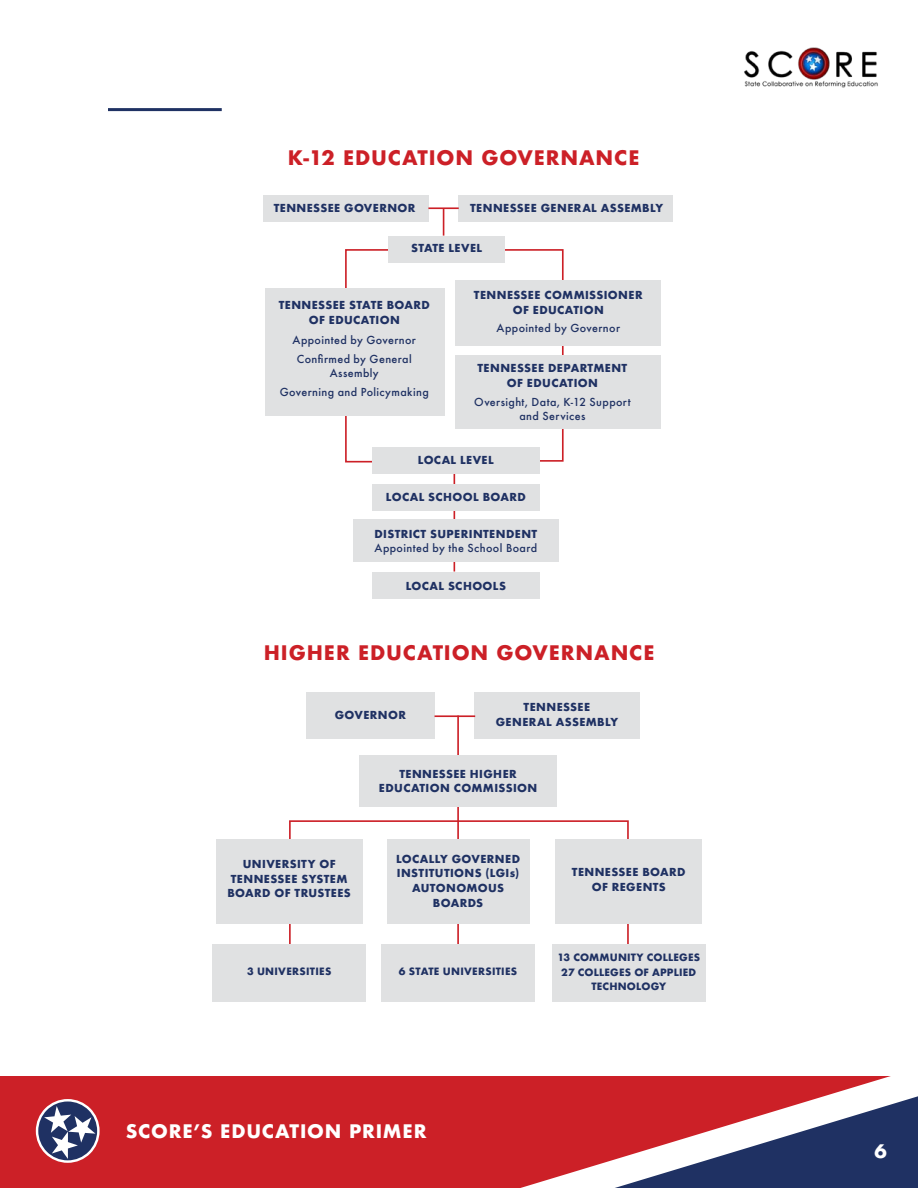
<style>
.page{position:relative;width:918px;height:1188px;background:#fff}
.page>*{position:absolute;margin:0;border:0;box-sizing:border-box;transform-origin:0 0}
.t1{font:700 19.5px "Futura";letter-spacing:.045em;color:#cc2027}
.t2{font:700 18.15px "Futura";letter-spacing:.045em;color:#fff}
.t3{font:700 10.8px/14.7px "Futura";letter-spacing:.035em;color:#1f3163;text-align:center}
.t4{font:500 10.8px/19.4px "Futura";letter-spacing:.035em;color:#1f3163;text-align:center}
.t5{font:700 9.75px/14.7px "Futura";letter-spacing:.02em;color:#1f3163;text-align:center}
</style>
<div class="page">
<div style="left:0;top:1076px;width:918px;height:112px;background:#cc2027"></div>
<svg style="left:212px;top:981px;width:706px;height:207px"></svg>
<svg style="left:36px;top:1099px;width:64px;height:64px"></svg>
<img style="left:744px;top:47px;width:134px;height:41px">
<svg style="left:345px;top:249px;width:219px;height:214px"></svg>
<hr style="left:454px;top:474px;width:1px;height:98px;background:#cc2027">
<div style="left:263px;top:195px;width:165px;height:27px;background:#e0e1e2"></div>
<div style="left:388px;top:236px;width:117px;height:27px;background:#e0e1e2"></div>
<div style="left:372px;top:447px;width:168px;height:27px;background:#e0e1e2"></div>
<div style="left:372px;top:572px;width:168px;height:26px;background:#e0e1e2"></div>
<div style="left:372px;top:484px;width:168px;height:27px;background:#e0e1e2"></div>
<div style="left:353px;top:520px;width:205px;height:42px;background:#e0e1e2"></div>
<div style="left:265px;top:288px;width:180px;height:128px;background:#e0e1e2"></div>
<div style="left:456px;top:280px;width:205px;height:66px;background:#e0e1e2"></div>
<div style="left:456px;top:355px;width:205px;height:73px;background:#e0e1e2"></div>
<div style="left:459px;top:195px;width:214px;height:27px;background:#e0e1e2"></div>
<hr style="left:428px;top:207px;width:31px;height:2px;background:#cc2027">
<svg style="left:443px;top:209px;width:1px;height:27px"></svg>
<div style="left:306px;top:692px;width:129px;height:47px;background:#e0e1e2"></div>
<div style="left:474px;top:692px;width:165px;height:47px;background:#e0e1e2"></div>
<hr style="left:435px;top:715px;width:40px;height:2px;background:#cc2027">
<hr style="left:457px;top:716px;width:2px;height:246px;background:#cc2027">
<div style="left:359px;top:756px;width:198px;height:51px;background:#e0e1e2"></div>
<div style="left:289px;top:820px;width:340px;height:143px;border:2px solid #cc2027"></div>
<div style="left:387px;top:840px;width:142px;height:84px;background:#e0e1e2"></div>
<div style="left:216px;top:840px;width:146px;height:84px;background:#e0e1e2"></div>
<div style="left:552px;top:944px;width:153px;height:57px;background:#e0e1e2"></div>
<div style="left:556px;top:840px;width:146px;height:84px;background:#e0e1e2"></div>
<div style="left:382px;top:944px;width:153px;height:57px;background:#e0e1e2"></div>
<div style="left:213px;top:944px;width:153px;height:57px;background:#e0e1e2"></div>
<hr style="left:108px;top:108px;width:114px;height:3px;background:#1f3163">
<h1 class="t1" style="left:288px;top:144px;width:353px">K-12 EDUCATION GOVERNANCE</h1>
<p class="t3" style="left:274px;top:200px;width:143px">TENNESSEE GOVERNOR</p>
<p class="t3" style="left:470px;top:200px;width:194px">TENNESSEE GENERAL ASSEMBLY</p>
<p class="t3" style="left:411px;top:241px;width:73px">STATE LEVEL</p>
<p class="t3" style="left:279px;top:298px;width:153px">TENNESSEE STATE BOARD<br>OF EDUCATION</p>
<p class="t4" style="left:293px;top:330px;width:125px">Appointed by Governor<br>Confirmed by General</p>
<p class="t4" style="left:280px;top:363px;width:151px">Assembly<br>Governing and Policymaking</p>
<p class="t3" style="left:474px;top:287px;width:170px">TENNESSEE COMMISSIONER<br>OF EDUCATION</p>
<p class="t4" style="left:497px;top:318px;width:125px">Appointed by Governor</p>
<p class="t3" style="left:478px;top:360px;width:151px">TENNESSEE DEPARTMENT<br>OF EDUCATION</p>
<p class="t4" style="left:474px;top:395px;width:158px;line-height:14px">Oversight, Data, K-12 Support and Services</p>
<p class="t3" style="left:418px;top:453px;width:78px">LOCAL LEVEL</p>
<p class="t3" style="left:386px;top:489px;width:141px">LOCAL SCHOOL BOARD</p>
<p class="t3" style="left:374px;top:526px;width:164px">DISTRICT SUPERINTENDENT</p>
<p class="t4" style="left:375px;top:538px;width:164px">Appointed by the School Board</p>
<p class="t3" style="left:406px;top:578px;width:102px">LOCAL SCHOOLS</p>
<h1 class="t1" style="left:264px;top:639px;width:392px">HIGHER EDUCATION GOVERNANCE</h1>
<p class="t3" style="left:335px;top:707px;width:73px">GOVERNOR</p>
<p class="t3" style="left:496px;top:699px;width:124px">TENNESSEE<br>GENERAL ASSEMBLY</p>
<p class="t3" style="left:379px;top:766px;width:160px">TENNESSEE HIGHER<br>EDUCATION COMMISSION</p>
<p class="t3" style="left:228px;top:856px;width:125px">UNIVERSITY OF<br>TENNESSEE SYSTEM<br>BOARD OF TRUSTEES</p>
<p class="t3" style="left:396px;top:851px;width:126px">LOCALLY GOVERNED<br>INSTITUTIONS (LGIs)<br>AUTONOMOUS<br>BOARDS</p>
<p class="t5" style="left:247px;top:964px;width:86px">3 UNIVERSITIES</p>
<p class="t5" style="left:399px;top:964px;width:120px">6 STATE UNIVERSITIES</p>
<p class="t3" style="left:572px;top:865px;width:115px">TENNESSEE BOARD<br>OF REGENTS</p>
<p class="t5" style="left:557px;top:950px;width:144px">13 COMMUNITY COLLEGES<br>27 COLLEGES OF APPLIED<br>TECHNOLOGY</p>
<h2 class="t2" style="left:126px;top:1118px;width:302px">SCORE’S EDUCATION PRIMER</h2>
<h2 class="t2" style="left:875px;top:1138px;width:14px">6</h2>
</div>
